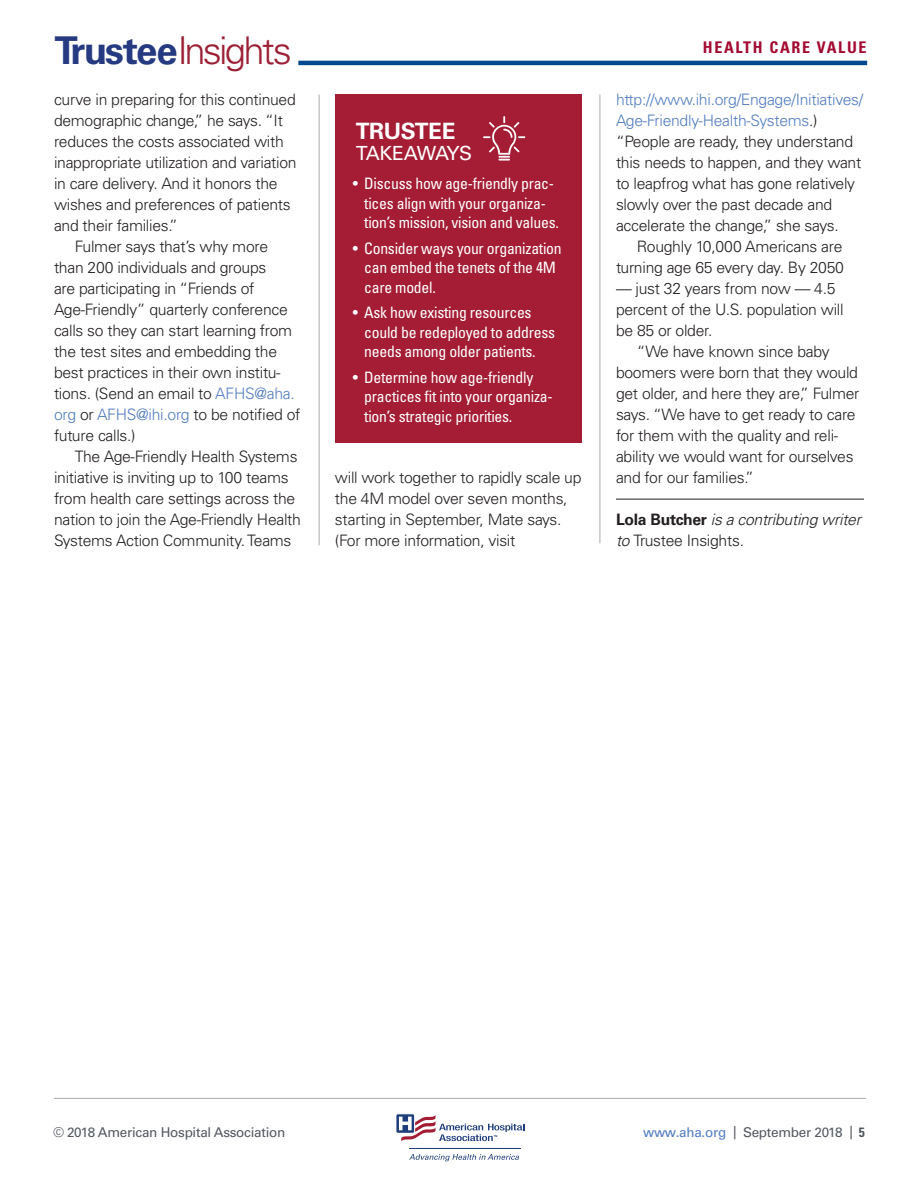
<style>
.page{position:relative;width:918px;height:1188px;background:#fff}
.page>*{position:absolute;margin:0;border:0;box-sizing:border-box;transform-origin:0 0}
.t1{font:300 38.25px "Univers LT Std";letter-spacing:-.075em;color:#9c2035}
.t2{font:700 22.5px "Univers LT Std";letter-spacing:-.02em;color:#fff}
.t3{font:19.5px "Univers LT Std";letter-spacing:-.04em;color:#fff}
.t4{font:700 condensed 16.05px "Univers LT Std";letter-spacing:.1em;color:#a30a32}
.t5{font:300 15.75px/21px "Univers LT Std";letter-spacing:-.02em;color:#231f20}
.t6{font:condensed 15.75px/19.5px "Univers LT Std";letter-spacing:-.015em;color:#fff}
.t7{font:italic 300 15.75px/21px "Univers LT Std";letter-spacing:-.02em;color:#231f20}
.t8{font:13.5px "Univers LT Std";letter-spacing:-.02em;color:#535860}
.s1{font-weight:700;color:#253a80}
.s2{color:#537dbf}
.s3{font-weight:700;font-style:normal}
.s4{font-style:normal}
.s5{font-weight:700;font-stretch:condensed}
</style>
<div class="page">
<hr style="left:409px;top:1148px;width:112px;height:1px;background:#1e3d7b">
<svg style="left:409px;top:1154px;width:110px;height:7px"></svg>
<svg style="left:396px;top:1113px;width:128px;height:29px"></svg>
<hr style="left:54px;top:1098px;width:812px;height:1px;background:#a8abac">
<hr style="left:298px;top:61px;width:569px;height:4px;background:#01498e">
<hr style="left:51px;top:32px;width:1px;height:42px;background:#537dbf">
<hr style="left:51px;top:86px;width:254px;height:1px;background:#537dbf">
<hr style="left:616px;top:499px;width:248px;height:1px;background:#231f20">
<div style="left:336px;top:94px;width:246px;height:349px;background:#a41d35"></div>
<svg style="left:483px;top:116px;width:42px;height:45px"></svg>
<hr style="left:600px;top:94px;width:1px;height:449px;background:#a8abac">
<hr style="left:319px;top:94px;width:1px;height:451px;background:#a8abac">
<h1 class="t1" style="left:55px;top:27px;width:239px"><span class="s1">Trustee</span>Insights</h1>
<p class="t4" style="left:703px;top:37px;width:165px">HEALTH CARE VALUE</p>
<p class="t5" style="left:54px;top:89px;width:243px">curve in preparing for this continued</p>
<p class="t5" style="left:54px;top:110px;width:230px">demographic change,” he says. “It</p>
<p class="t5" style="left:54px;top:131px;width:231px">reduces the costs associated with</p>
<p class="t5" style="left:54px;top:152px;width:244px">inappropriate utilization and variation</p>
<p class="t5" style="left:54px;top:173px;width:225px">in care delivery. And it honors the</p>
<p class="t5" style="left:54px;top:194px;width:238px">wishes and preferences of patients</p>
<p class="t5" style="left:54px;top:215px;width:125px">and their families.”</p>
<p class="t5" style="left:75px;top:236px;width:195px">Fulmer says that’s why more</p>
<p class="t5" style="left:54px;top:257px;width:214px">than 200 individuals and groups</p>
<p class="t5" style="left:54px;top:278px;width:202px">are participating in “Friends of</p>
<p class="t5" style="left:54px;top:299px;width:235px">Age-Friendly” quarterly conference</p>
<p class="t5" style="left:54px;top:320px;width:240px">calls so they can start learning from</p>
<p class="t5" style="left:54px;top:341px;width:225px">the test sites and embedding the</p>
<p class="t5" style="left:54px;top:362px;width:228px">best practices in their own institu-</p>
<p class="t5" style="left:54px;top:383px;width:242px">tions. (Send an email to <span class="s2">AFHS@aha.</span></p>
<p class="t5" style="left:54px;top:404px;width:248px"><span class="s2">org</span> or <span class="s2">AFHS@ihi.org</span> to be notified of</p>
<p class="t5" style="left:54px;top:425px;width:83px">future calls.)</p>
<p class="t5" style="left:75px;top:446px;width:224px">The Age-Friendly Health Systems</p>
<p class="t5" style="left:54px;top:467px;width:236px">initiative is inviting up to 100 teams</p>
<p class="t5" style="left:54px;top:488px;width:243px">from health care settings across the</p>
<p class="t5" style="left:54px;top:509px;width:249px">nation to join the Age-Friendly Health</p>
<p class="t5" style="left:54px;top:530px;width:239px">Systems Action Community. Teams</p>
<p class="t5" style="left:616px;top:89px;width:249px"><span class="s2">http://www.ihi.org/Engage/Initiatives/ Age-Friendly-Health-Systems</span>.) “People are ready, they understand this needs to happen, and they want to leapfrog what has gone relatively slowly over the past decade and accelerate the change,” she says.</p>
<p class="t5" style="left:616px;top:236px;width:229px;text-align:right">Roughly 10,000 Americans are turning age 65 every day. By 2050</p>
<p class="t5" style="left:616px;top:278px;width:229px">— just 32 years from now — 4.5 percent of the U.S. population will be 85 or older.</p>
<p class="t5" style="left:616px;top:341px;width:245px;text-indent:21px">“We have known since baby boomers were born that they would get older, and here they are,” Fulmer says. “We have to get ready to care for them with the quality and reli&shy;ability we would want for ourselves and for our families.”</p>
<p class="t7" style="left:616px;top:509px;width:247px"><span class="s3">Lola Butcher</span> is a contributing writer to <span class="s4">Trustee Insights.</span></p>
<h2 class="t2" style="left:356px;top:118px;width:101px">TRUSTEE</h2>
<p class="t3" style="left:356px;top:142px;width:118px">TAKEAWAYS</p>
<p class="t6" style="left:364px;top:174px;width:196px;text-indent:-11px">• Discuss how age-friendly prac&shy;tices align with your organiza&shy;tion’s mission, vision and values.</p>
<p class="t6" style="left:364px;top:238px;width:199px;text-indent:-11px">• Consider ways your organization can embed the tenets of the 4M care model.</p>
<p class="t6" style="left:364px;top:303px;width:192px;text-indent:-11px">• Ask how existing resources could be redeployed to address needs among older patients.</p>
<p class="t6" style="left:364px;top:367px;width:190px;text-indent:-11px">• Determine how age-friendly practices fit into your organiza&shy;tion’s strategic priorities.</p>
<p class="t5" style="left:335px;top:467px;width:248px">will work together to rapidly scale up the 4M model over seven months, starting in September, Mate says. (For more information, visit</p>
<p class="t8" style="left:53px;top:1125px;width:234px">© 2018 American Hospital Association</p>
<p class="t8" style="left:643px;top:1125px;width:223px"><span class="s2">www.aha.org</span> | September 2018 | <span class="s5">5</span></p>
</div>
